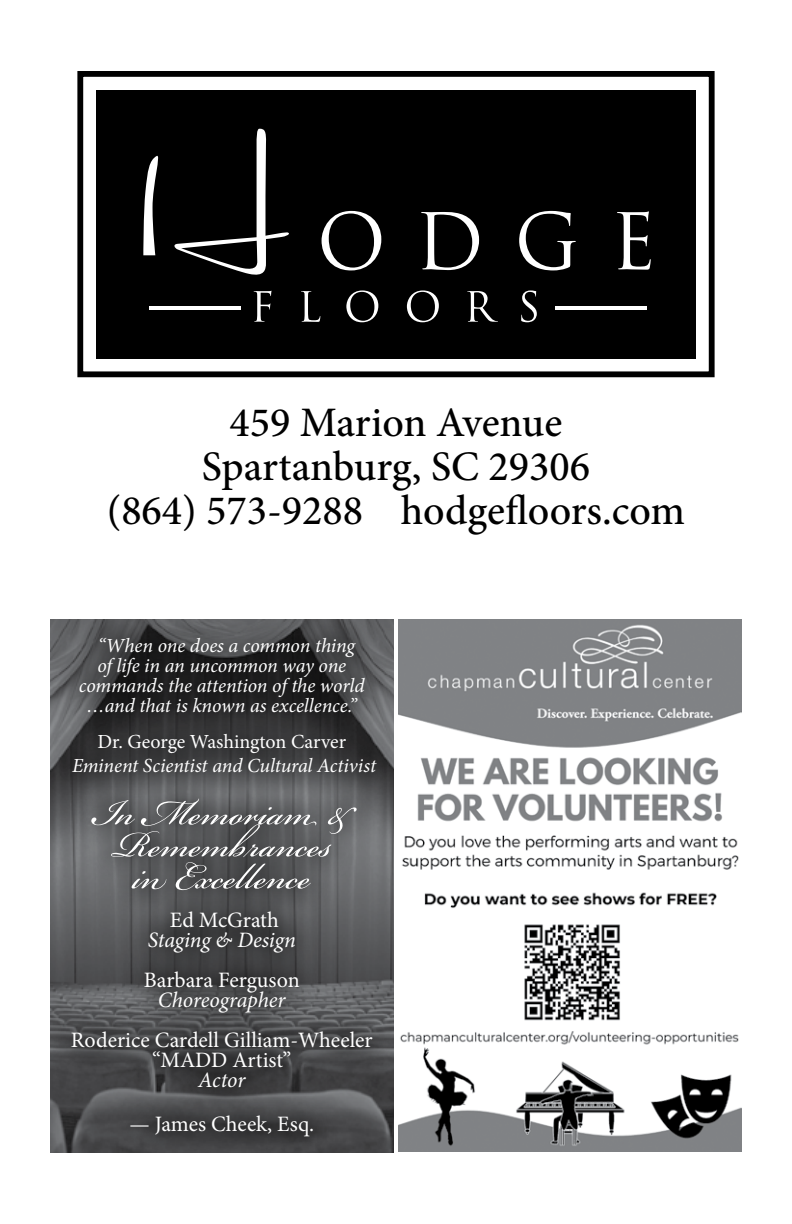
<style>
.page{position:relative;width:792px;height:1224px;background:#fff}
.page>*{position:absolute;margin:0;border:0;box-sizing:border-box;transform-origin:0 0}
.t1{font:56px "Bickham Script Pro 3";color:#fff}
.t2{font:500 42px/44px "Minion Pro";color:#000;text-align:center}
.t3{font:22px/20px "Minion Pro";color:#fff;text-align:center}
.t4{font:italic 22px "Minion Pro";letter-spacing:-.01em;color:#fff}
.t5{font:italic 20px/20px "Minion Pro";letter-spacing:-.01em;color:#fff;text-align:center}
.t6{font:20px "Minion Pro";letter-spacing:-.005em;color:#fff}
</style>
<div class="page">
<div style="left:77px;top:71px;width:638px;height:306px;border:6px solid #000"></div>
<div style="left:96px;top:90px;width:600px;height:269px;background:#000"></div>
<svg style="left:143px;top:155px;width:16px;height:100px"></svg>
<svg style="left:174px;top:129px;width:115px;height:146px"></svg>
<svg style="left:322px;top:211px;width:59px;height:59px"></svg>
<svg style="left:421px;top:212px;width:58px;height:58px"></svg>
<svg style="left:519px;top:211px;width:57px;height:59px"></svg>
<svg style="left:617px;top:211px;width:34px;height:59px"></svg>
<svg style="left:254px;top:291px;width:18px;height:31px"></svg>
<svg style="left:301px;top:291px;width:19px;height:31px"></svg>
<svg style="left:346px;top:290px;width:32px;height:32px"></svg>
<svg style="left:407px;top:290px;width:32px;height:32px"></svg>
<svg style="left:467px;top:291px;width:31px;height:31px"></svg>
<svg style="left:521px;top:290px;width:16px;height:32px"></svg>
<hr style="left:149px;top:306px;width:92px;height:4px;background:#fff">
<hr style="left:555px;top:306px;width:91px;height:4px;background:#fff">
<svg style="left:50px;top:619px;width:343px;height:533px;background:#4a4b4d"></svg>
<img style="left:399px;top:619px;width:343px;height:533px">
<h2 class="t2" style="left:107px;top:401px;width:580px">459 Marion Avenue<br>Spartanburg, SC 29306<br>(864) 573-9288 hodgefloors.com</h2>
<p class="t5" style="left:79px;top:636px;width:287px">“When one does a common thing<br>of life in an uncommon way one commands the attention of the world …and that is known as excellence.”</p>
<p class="t6" style="left:98px;top:728px;width:250px">Dr. George Washington Carver</p>
<p class="t5" style="left:72px;top:756px;width:306px">Eminent Scientist and Cultural Activist</p>
<h1 class="t1" style="left:92px;top:772px;width:260px">In Memoriam &amp;</h1>
<h1 class="t1" style="left:112px;top:804px;width:221px">Remembrances</h1>
<h1 class="t1" style="left:133px;top:836px;width:179px">in Excellence</h1>
<p class="t3" style="left:170px;top:910px;width:111px">Ed McGrath</p>
<p class="t4" style="left:148px;top:925px;width:150px">Staging &amp; Design</p>
<p class="t3" style="left:144px;top:970px;width:158px">Barbara Ferguson</p>
<p class="t4" style="left:158px;top:985px;width:129px">Choreographer</p>
<p class="t3" style="left:71px;top:1030px;width:303px">Roderice Cardell Gilliam-Wheeler “MADD Artist”</p>
<p class="t4" style="left:198px;top:1065px;width:49px">Actor</p>
<p class="t3" style="left:129px;top:1114px;width:186px">— James Cheek, Esq.</p>
</div>
